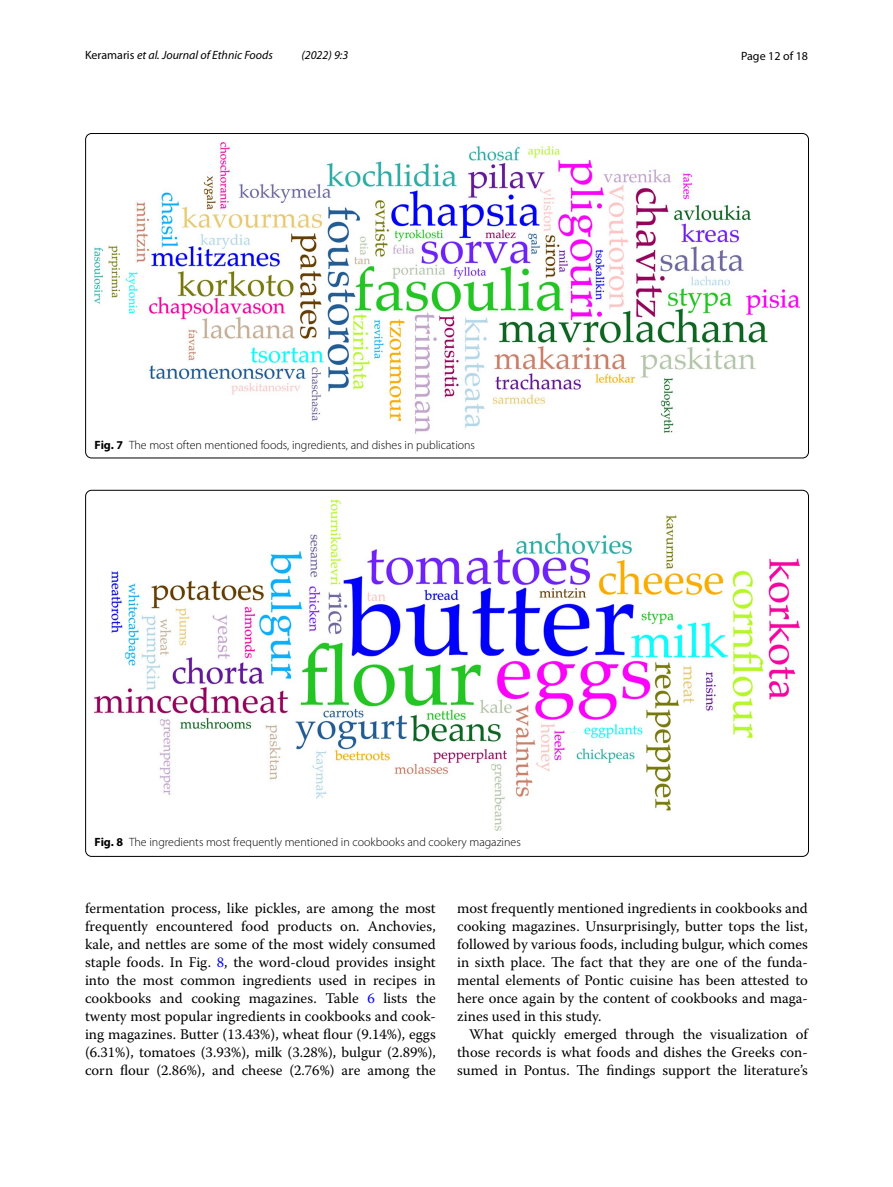
<style>
.page{position:relative;width:893px;height:1187px;background:#fff}
.page>*{position:absolute;margin:0;border:0;box-sizing:border-box;transform-origin:0 0}
.t1{font:14.7px/18px "Warnock Pro";color:#000;text-align:justify}
.t2{font:300 12px "Myriad Pro";color:#000}
.t3{font:italic 12px "Myriad Pro";color:#000}
.t4{font:12px "Myriad Pro";color:#000}
.s1{font-style:normal}
.s2{font-weight:700}
.s3{color:#00f}
</style>
<div class="page">
<img style="left:95px;top:142px;width:704px;height:291px">
<img style="left:95px;top:499px;width:704px;height:331px">
<p class="t3" style="left:85px;top:48px;width:189px"><span class="s1">Keramaris</span> et al. Journal of Ethnic Foods</p>
<p class="t3" style="left:301px;top:48px;width:48px">(2022) 9:3</p>
<p class="t4" style="left:741px;top:48px;width:68px">Page 12 of 18</p>
<p class="t2" style="left:95px;top:438px;width:382px"><span class="s2">Fig. 7</span> The most often mentioned foods, ingredients, and dishes in publications</p>
<p class="t2" style="left:95px;top:835px;width:428px"><span class="s2">Fig. 8</span> The ingredients most frequently mentioned in cookbooks and cookery magazines</p>
<p class="t1" style="left:85px;top:898px;width:352px">fermentation process, like pickles, are among the most frequently encountered food products on. Anchovies, kale, and nettles are some of the most widely consumed staple foods. In Fig. <span class="s3">8</span>, the word-cloud provides insight into the most common ingredients used in recipes in cookbooks and cooking magazines. Table <span class="s3">6</span> lists the twenty most popular ingredients in cookbooks and cook&shy;ing magazines. Butter (13.43%), wheat flour (9.14%), eggs (6.31%), tomatoes (3.93%), milk (3.28%), bulgur (2.89%), corn flour (2.86%), and cheese (2.76%) are among the</p>
<p class="t1" style="left:457px;top:898px;width:352px">most frequently mentioned ingredients in cookbooks and cooking magazines. Unsurprisingly, butter tops the list, followed by various foods, including bulgur, which comes in sixth place. The fact that they are one of the funda&shy;mental elements of Pontic cuisine has been attested to here once again by the content of cookbooks and maga&shy;zines used in this study.</p>
<p class="t1" style="left:457px;top:1024px;width:352px;text-indent:12px">What quickly emerged through the visualization of those records is what foods and dishes the Greeks con&shy;sumed in Pontus. The findings support the literature’s</p>
</div>
